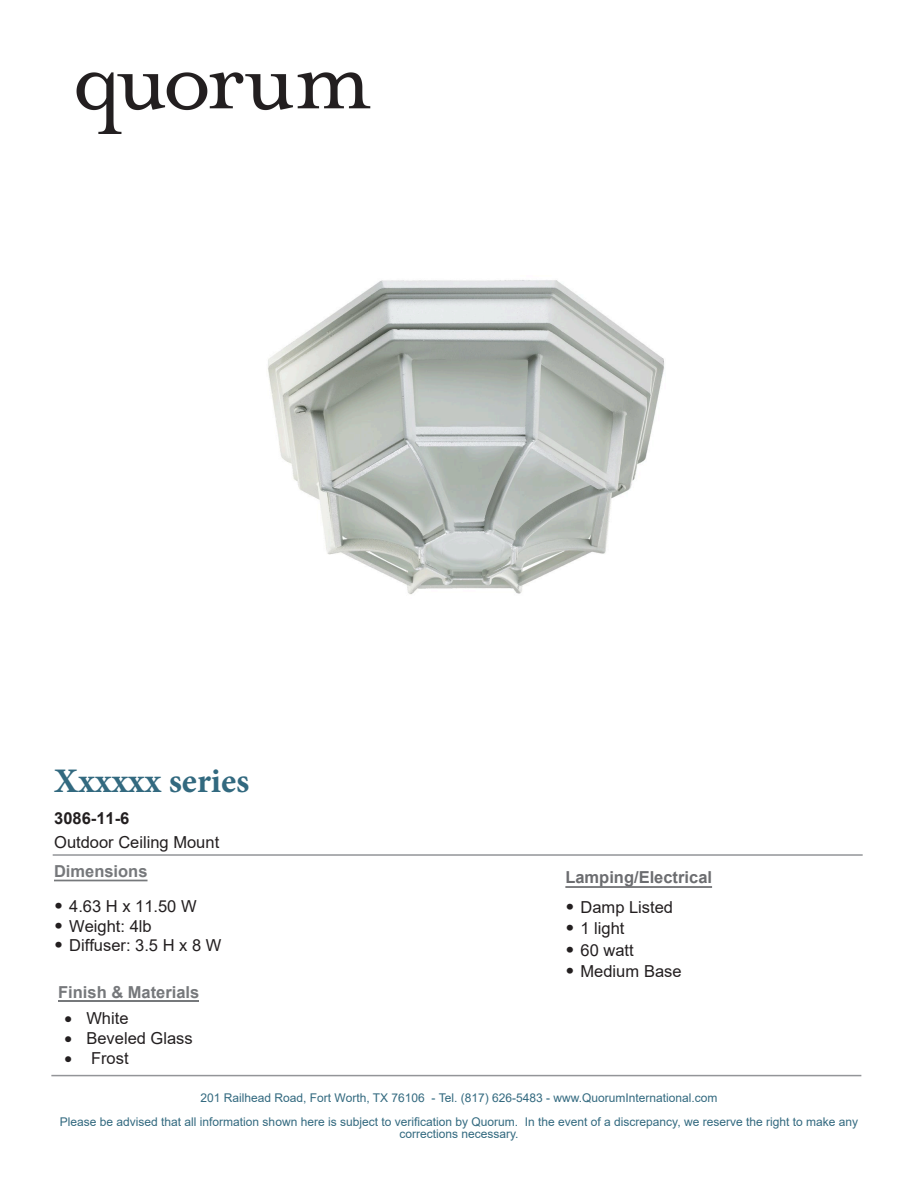
<style>
.page{position:relative;width:918px;height:1188px;background:#fff}
.page>*{position:absolute;margin:0;border:0;box-sizing:border-box;transform-origin:0 0}
.t1{font:700 34.5px "Minion Pro";color:#32697f}
.t2{font:16.5px/23.1px "Arial";color:#231f20}
.t3{font:700 16.5px "Arial";color:#76787b}
.t4{font:700 16.5px "Arial";color:#6c6d70}
.t5{font:12px/24px "Arial";color:#32697f;text-align:center}
.s1{font-weight:700}
.s2{font-family:"Gotham";font-weight:900;font-size:18px}
</style>
<div class="page">
<hr style="left:51px;top:1075px;width:810px;height:1px;background:#939598">
<hr style="left:53px;top:854px;width:810px;height:2px;background:#939598">
<img style="left:268px;top:280px;width:396px;height:315px">
<hr style="left:565px;top:886px;width:147px;height:2px;background:#6c6d70">
<img style="left:76px;top:72px;width:295px;height:62px">
<hr style="left:54px;top:880px;width:94px;height:1px;background:#76787b">
<hr style="left:59px;top:1000px;width:140px;height:2px;background:#76787b">
<p class="t1" style="left:54px;top:757px;width:197px">Xxxxxx series</p>
<p class="t2" style="left:54px;top:807px;width:167px"><span class="s1">3086-11-6<br></span>Outdoor Ceiling Mount</p>
<p class="t3" style="left:54px;top:860px;width:95px">Dimensions</p>
<p class="t2" style="left:54px;top:894px;width:144px"><span class="s2">•</span> 4.63 H x 11.50 W</p>
<p class="t2" style="left:54px;top:914px;width:99px"><span class="s2">•</span> Weight: 4lb</p>
<p class="t2" style="left:54px;top:934px;width:169px"><span class="s2">•</span> Diffuser: 3.5 H x 8 W</p>
<p class="t3" style="left:58px;top:981px;width:143px">Finish &amp; Materials</p>
<p class="t2" style="left:64px;top:1007px;width:66px">• White</p>
<p class="t2" style="left:64px;top:1027px;width:130px">• Beveled Glass</p>
<p class="t2" style="left:64px;top:1047px;width:66px">• Frost</p>
<p class="t4" style="left:565px;top:865px;width:148px">Lamping/Electrical</p>
<p class="t2" style="left:566px;top:895px;width:109px"><span class="s2">•</span> Damp Listed</p>
<p class="t2" style="left:566px;top:917px;width:61px"><span class="s2">•</span> 1 light</p>
<p class="t2" style="left:566px;top:938px;width:70px"><span class="s2">•</span> 60 watt</p>
<p class="t2" style="left:566px;top:960px;width:118px"><span class="s2">•</span> Medium Base</p>
<p class="t5" style="left:60px;top:1086px;width:800px">201 Railhead Road, Fort Worth, TX 76106 - Tel. (817) 626-5483 - www.QuorumInternational.com<br>Please be advised that all information shown here is subject to verification by Quorum. In the event of a discrepancy, we reserve the right to make any</p>
<p class="t5" style="left:399px;top:1122px;width:121px">corrections necessary.</p>
</div>
